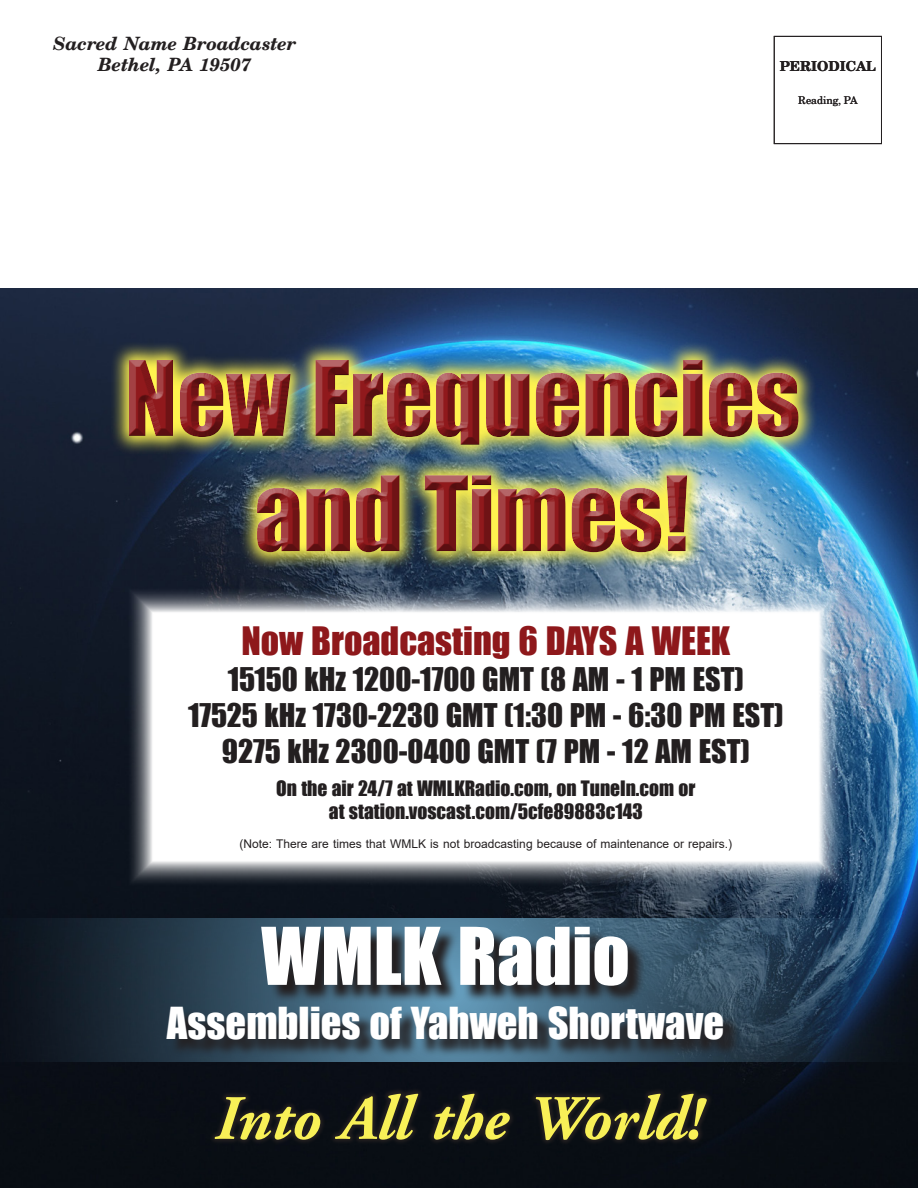
<style>
.page{position:relative;width:918px;height:1188px;background:#fff}
.page>*{position:absolute;margin:0;border:0;box-sizing:border-box;transform-origin:0 0}
.t1{font:96px/115.2px "Impact";color:#90191c;text-align:center}
.t2{font:73.5px "Impact";color:#fff}
.Body_text{font:italic 700 63px "Adobe Garamond Pro";color:#f8f057}
.t3{font:40.5px "Impact";color:#fff}
.Body_text-2{font:36px "Impact";color:#8e181b}
.Body_text-3{font:30px "Impact";color:#231f20}
.t4{font:19.5px "Impact";color:#231f20}
.Body_text-4{font:italic 700 18px "C059";color:#231f20}
.t5{font:700 13.5px "C059";letter-spacing:-.005em;color:#231f20}
.t6{font:12px "Arial";color:#231f20}
.t7{font:10.5px "C059";letter-spacing:-.005em;color:#231f20}
</style>
<div class="page">
<img style="left:0;top:289px;width:918px;height:899px">
<svg style="left:0;top:919px;width:918px;height:143px"></svg>
<div style="left:774px;top:36px;width:108px;height:108px;border:1px solid #231f20"></div>
<svg style="left:169px;top:929px;width:572px;height:129px"></svg>
<svg style="left:126px;top:586px;width:720px;height:302px"></svg>
<svg style="left:209px;top:1087px;width:504px;height:59px"></svg>
<img style="left:110px;top:341px;width:708px;height:230px">
<div style="left:121px;top:355px;width:685px;height:205px;background:#231f20;opacity:.75"></div>
<p class="Body_text-4" style="left:53px;top:30px;width:245px">Sacred Name Broadcaster</p>
<p class="Body_text-4" style="left:98px;top:51px;width:154px">Bethel, PA 19507</p>
<p class="t5" style="left:780px;top:55px;width:98px">PERIODICAL</p>
<p class="t7" style="left:798px;top:92px;width:61px">Reading, PA</p>
<h1 class="t1" style="left:125px;top:338px;width:677px">New Frequencies and Times!</h1>
<p class="Body_text-2" style="left:241px;top:613px;width:490px">Now Broadcasting 6 DAYS A WEEK</p>
<p class="Body_text-3" style="left:228px;top:656px;width:518px">15150 kHz 1200-1700 GMT (8 AM - 1 PM EST)</p>
<p class="Body_text-3" style="left:188px;top:692px;width:597px">17525 kHz 1730-2230 GMT (1:30 PM - 6:30 PM EST)</p>
<p class="Body_text-3" style="left:222px;top:728px;width:530px">9275 kHz 2300-0400 GMT (7 PM - 12 AM EST)</p>
<p class="t4" style="left:276px;top:773px;width:421px">On the air 24/7 at WMLKRadio.com, on TuneIn.com or</p>
<p class="t4" style="left:329px;top:796px;width:315px">at station.voscast.com/5cfe89883c143</p>
<p class="t6" style="left:239px;top:835px;width:494px">(Note: There are times that WMLK is not broadcasting because of maintenance or repairs.)</p>
<p class="t2" style="left:261px;top:899px;width:370px">WMLK Radio</p>
<p class="t3" style="left:167px;top:992px;width:559px">Assemblies of Yahweh Shortwave</p>
<p class="Body_text" style="left:215px;top:1082px;width:489px">Into All the World!</p>
</div>
